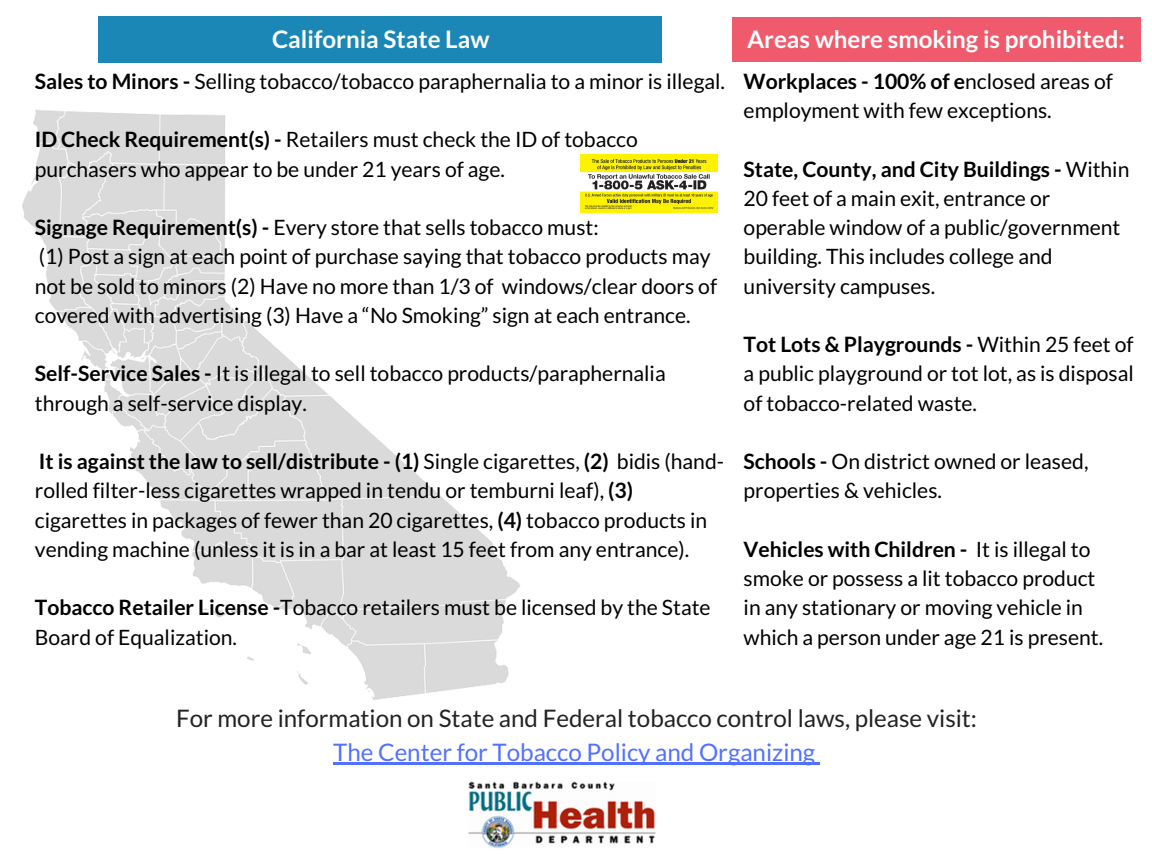
<style>
.page{position:relative;width:1152px;height:864px;background:#fff}
.page>*{position:absolute;margin:0;border:0;box-sizing:border-box;transform-origin:0 0}
.t1{font:24.15px "Lato";color:#222}
.t2{font:700 24.15px "Lato";color:#fff}
.t3{font:24.15px "Lato";color:#5271ff}
.t4{font:21.15px/29.2px "Lato";color:#000}
.s1{font-weight:700}
</style>
<div class="page">
<div style="left:98px;top:17px;width:563px;height:46px;background:#1a87b7"></div>
<img style="left:22px;top:110px;width:498px;height:590px">
<img style="left:580px;top:154px;width:138px;height:59px">
<img style="left:468px;top:781px;width:188px;height:67px">
<svg style="left:333px;top:763px;width:487px;height:2px"></svg>
<div style="left:732px;top:17px;width:409px;height:45px;background:#ef5b6c"></div>
<p class="t2" style="left:272px;top:25px;width:219px">California State Law</p>
<p class="t4" style="left:35px;top:66px;width:692px"><span class="s1">Sales to Minors -</span> Selling tobacco/tobacco paraphernalia to a minor is illegal.</p>
<p class="t4" style="left:35px;top:125px;width:605px"><span class="s1">ID Check Requirement(s) -</span> Retailers must check the ID of tobacco purchasers who appear to be under 21 years of age.</p>
<p class="t4" style="left:35px;top:212px;width:684px"><span class="s1">Signage Requirement(s) -</span> Every store that sells tobacco must:<br>(1) Post a sign at each point of purchase saying that tobacco products may not be sold to minors (2) Have no more than 1/3 of windows/clear doors of covered with advertising (3) Have a “No Smoking” sign at each entrance.</p>
<p class="t4" style="left:35px;top:359px;width:632px"><span class="s1">Self-Service Sales -</span> It is illegal to sell tobacco products/paraphernalia through a self-service display.</p>
<p class="t4" style="left:35px;top:446px;width:691px"><span class="s1">It is against the law to sell/distribute - (1)</span> Single cigarettes, <span class="s1">(2)</span> bidis (hand&shy;rolled filter-less cigarettes wrapped in tendu or temburni leaf), <span class="s1">(3) </span>cigarettes in packages of fewer than 20 cigarettes, <span class="s1">(4)</span> tobacco products in vending machine (unless it is in a bar at least 15 feet from any entrance).</p>
<p class="t4" style="left:35px;top:593px;width:677px"><span class="s1">Tobacco Retailer License -</span>Tobacco retailers must be licensed by the State<br>Board of Equalization.</p>
<p class="t2" style="left:747px;top:25px;width:379px">Areas where smoking is prohibited:</p>
<p class="t4" style="left:744px;top:66px;width:371px"><span class="s1">Workplaces - 100% of e</span>nclosed areas of employment with few exceptions.</p>
<p class="t4" style="left:744px;top:154px;width:387px"><span class="s1">State, County, and City Buildings -</span> Within 20 feet of a main exit, entrance or operable window of a public/government building. This includes college and university campuses.</p>
<p class="t4" style="left:744px;top:329px;width:392px;text-align:justify"><span class="s1">Tot Lots &amp; Playgrounds -</span> Within 25 feet of a public playground or tot lot, as is disposal of tobacco-related waste.</p>
<p class="t4" style="left:744px;top:446px;width:346px"><span class="s1">Schools -</span> On district owned or leased, properties &amp; vehicles.</p>
<p class="t4" style="left:744px;top:534px;width:361px"><span class="s1">Vehicles with Children -</span> It is illegal to smoke or possess a lit tobacco product in any stationary or moving vehicle in which a person under age 21 is present.</p>
<p class="t1" style="left:176px;top:703px;width:803px">For more information on State and Federal tobacco control laws, please visit:</p>
<p class="t3" style="left:333px;top:737px;width:484px">The Center for Tobacco Policy and Organizing</p>
</div>
